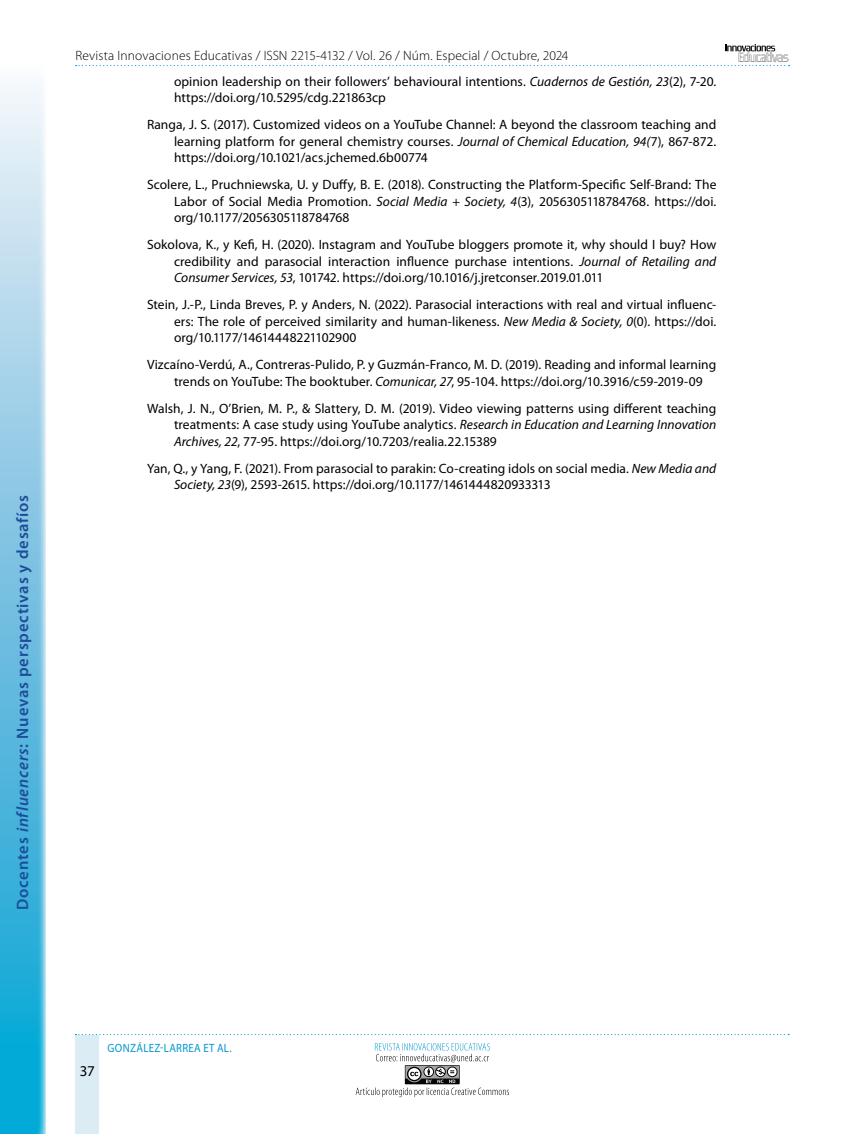
<style>
.page{position:relative;width:864px;height:1134px;background:#fff}
.page>*{position:absolute;margin:0;border:0;box-sizing:border-box;transform-origin:0 0}
.t1{font:600 16.5px "Myriad Pro";letter-spacing:.05em;color:#1d4c99}
.t2{font:15px "Myriad Pro";color:#000}
.t3{font:13.5px/16.5px "Myriad Pro";color:#000;text-align:justify}
.t4{font:300 13.5px "Myriad Pro";letter-spacing:.01em;color:#000}
.t5{font:12px "Myriad Pro";letter-spacing:.035em;color:#0098ce;scale:.9 1}
.s1{font-style:italic}
</style>
<div class="page">
<svg style="left:76px;top:44px;width:713px;height:22px"></svg>
<div style="left:76px;top:1035px;width:23px;height:99px;background:#dcecf5"></div>
<svg style="left:75px;top:1034px;width:714px;height:1px"></svg>
<svg style="left:356px;top:1043px;width:153px;height:54px"></svg>
<svg style="left:0;top:86px;width:46px;height:1048px;background:#79c6e4"></svg>
<p class="t1" style="left:12px;top:910px;width:417px;rotate:-90deg">Docentes <span class="s1">influencers</span>: Nuevas perspectivas y desafíos</p>
<p class="t4" style="left:76px;top:48px;width:494px">Revista Innovaciones Educativas / ISSN 2215-4132 / Vol. 26 / Núm. Especial / Octubre, 2024</p>
<p class="t3" style="left:174px;top:73px;width:544px">opinion leadership on their followers’ behavioural intentions. <span class="s1">Cuadernos de Gestión, 23</span>(2), 7-20. https://doi.org/10.5295/cdg.221863cp</p>
<p class="t3" style="left:174px;top:116px;width:544px;text-indent:-27px">Ranga, J. S. (2017). Customized videos on a YouTube Channel: A beyond the classroom teaching and learning platform for general chemistry courses. <span class="s1">Journal of Chemical Education, 94(</span>7), 867-872. https://doi.org/10.1021/acs.jchemed.6b00774</p>
<p class="t3" style="left:174px;top:176px;width:544px;text-indent:-27px">Scolere, L., Pruchniewska, U. y Duffy, B. E. (2018). Constructing the Platform-Specific Self-Brand: The Labor of Social Media Promotion. <span class="s1">Social Media + Society, 4</span>(3), 2056305118784768. https://doi. org/10.1177/2056305118784768</p>
<p class="t3" style="left:174px;top:236px;width:544px;text-indent:-27px">Sokolova, K., y Kefi, H. (2020). Instagram and YouTube bloggers promote it, why should I buy? How credibility and parasocial interaction influence purchase intentions. <span class="s1">Journal of Retailing and Consumer Services, 53</span>, 101742. https://doi.org/10.1016/j.jretconser.2019.01.011</p>
<p class="t3" style="left:174px;top:296px;width:544px;text-indent:-27px">Stein, J.-P., Linda Breves, P. y Anders, N. (2022). Parasocial interactions with real and virtual influenc&shy;ers: The role of perceived similarity and human-likeness. <span class="s1">New Media &amp; Society, 0</span>(0). https://doi. org/10.1177/14614448221102900</p>
<p class="t3" style="left:174px;top:356px;width:544px;text-indent:-27px">Vizcaíno-Verdú, A., Contreras-Pulido, P. y Guzmán-Franco, M. D. (2019). Reading and informal learning trends on YouTube: The booktuber. <span class="s1">Comunicar, 27</span>, 95-104. https://doi.org/10.3916/c59-2019-09</p>
<p class="t3" style="left:174px;top:400px;width:544px;text-indent:-27px">Walsh, J. N., O’Brien, M. P., &amp; Slattery, D. M. (2019). Video viewing patterns using different teaching treatments: A case study using YouTube analytics. <span class="s1">Research in Education and Learning Innovation Archives, 22</span>, 77-95. https://doi.org/10.7203/realia.22.15389</p>
<p class="t3" style="left:174px;top:460px;width:544px;text-indent:-27px">Yan, Q., y Yang, F. (2021). From parasocial to parakin: Co-creating idols on social media. <span class="s1">New Media and<br>Society, 23</span>(9), 2593-2615. https://doi.org/10.1177/1461444820933313</p>
<p class="t2" style="left:80px;top:1061px;width:16px">37</p>
<p class="t5" style="left:108px;top:1040px;width:139px">GONZÁLEZ-LARREA ET AL.</p>
</div>
